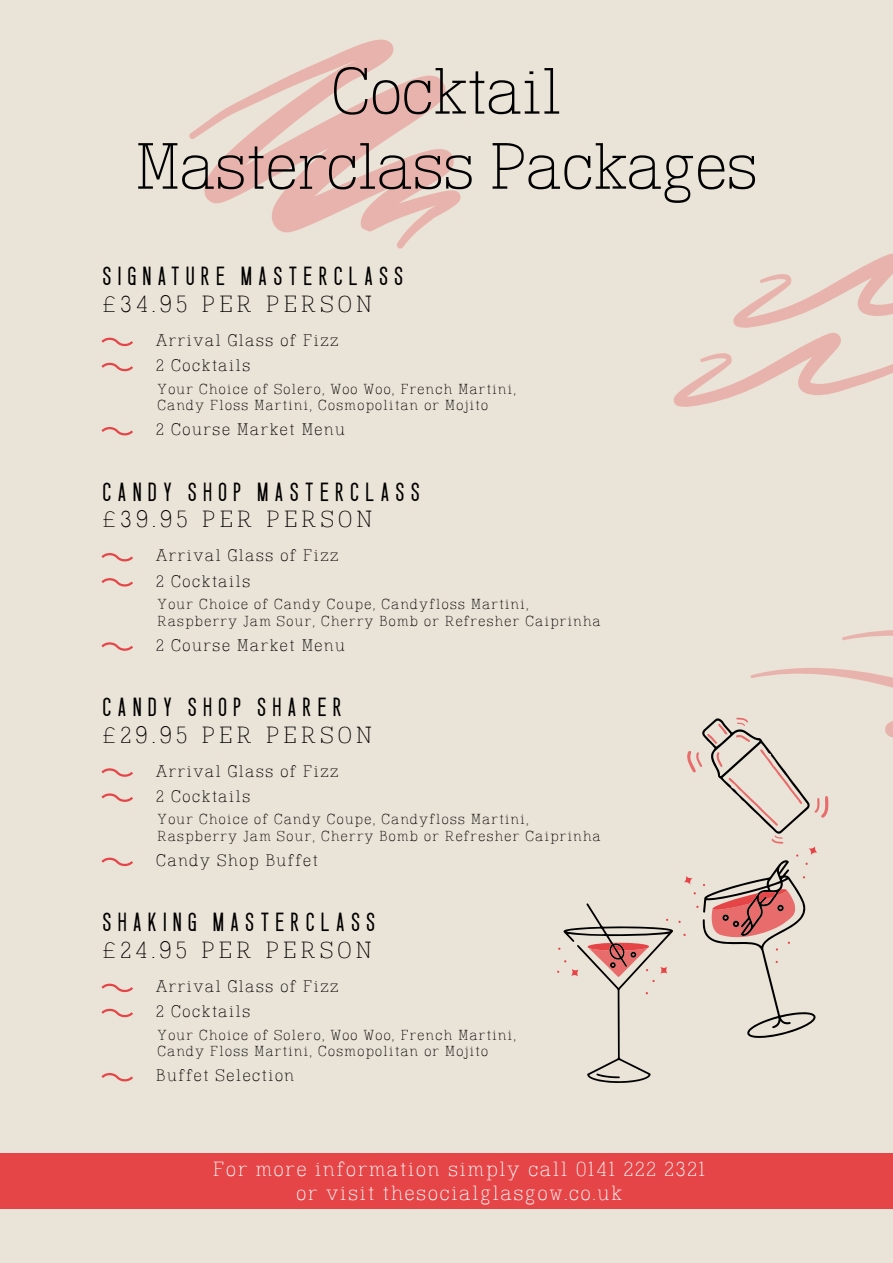
<style>
.page{position:relative;width:893px;height:1263px;background:#eae3d7}
.page>*{position:absolute;margin:0;border:0;box-sizing:border-box;transform-origin:0 0}
.t1{font:62.55px/75.2px "Dusseldorf";color:#000;text-align:center}
.t2{font:27px "Nike Total 90";letter-spacing:.2em;color:#000}
.t3{font:22.2px "Dusseldorf";letter-spacing:.2em;color:#000}
.t4{font:19.5px/23.4px "Dusseldorf";letter-spacing:.1em;color:#fff;text-align:center}
.t5{font:15.9px/25px "Dusseldorf";letter-spacing:.1em;color:#000}
.t6{font:13.8px/16.5px "Dusseldorf";letter-spacing:.1em;color:#000}
.s1{font-family:"Gotham";font-weight:200}
</style>
<div class="page">
<svg style="left:189px;top:40px;width:271px;height:209px"></svg>
<svg style="left:674px;top:253px;width:219px;height:154px"></svg>
<svg style="left:101px;top:338px;width:32px;height:9px"></svg>
<svg style="left:101px;top:363px;width:32px;height:9px"></svg>
<svg style="left:101px;top:427px;width:32px;height:9px"></svg>
<svg style="left:101px;top:553px;width:32px;height:9px"></svg>
<svg style="left:101px;top:578px;width:32px;height:9px"></svg>
<svg style="left:101px;top:642px;width:32px;height:9px"></svg>
<svg style="left:101px;top:768px;width:32px;height:9px"></svg>
<svg style="left:101px;top:793px;width:32px;height:9px"></svg>
<svg style="left:101px;top:858px;width:32px;height:9px"></svg>
<svg style="left:101px;top:984px;width:32px;height:9px"></svg>
<svg style="left:101px;top:1009px;width:32px;height:9px"></svg>
<svg style="left:101px;top:1073px;width:32px;height:9px"></svg>
<div style="left:0;top:1153px;width:893px;height:56px;background:#e64548"></div>
<svg style="left:557px;top:903px;width:129px;height:180px"></svg>
<svg style="left:684px;top:876px;width:9px;height:9px"></svg>
<svg style="left:808px;top:846px;width:9px;height:9px"></svg>
<svg style="left:693px;top:854px;width:123px;height:184px"></svg>
<svg style="left:687px;top:630px;width:206px;height:214px"></svg>
<h1 class="t1" style="left:135px;top:58px;width:624px">Cocktail<br>Masterclass Packages</h1>
<h2 class="t2" style="left:102px;top:262px;width:303px">SIGNATURE MASTERCLASS</h2>
<h3 class="t3" style="left:102px;top:293px;width:271px"><span class="s1">£</span>34.95 PER PERSON</h3>
<p class="t5" style="left:156px;top:329px;width:184px">Arrival Glass of Fizz<br>2 Cocktails</p>
<p class="t6" style="left:157px;top:382px;width:360px">Your Choice of Solero, Woo Woo, French Martini,<br>Candy Floss Martini, Cosmopolitan or Mojito</p>
<p class="t5" style="left:156px;top:418px;width:190px">2 Course Market Menu</p>
<h2 class="t2" style="left:102px;top:477px;width:319px">CANDY SHOP MASTERCLASS</h2>
<h3 class="t3" style="left:102px;top:509px;width:272px"><span class="s1">£</span>39.95 PER PERSON</h3>
<p class="t5" style="left:156px;top:544px;width:184px">Arrival Glass of Fizz<br>2 Cocktails</p>
<p class="t6" style="left:157px;top:597px;width:445px">Your Choice of Candy Coupe, Candyfloss Martini,<br>Raspberry Jam Sour, Cherry Bomb or Refresher Caiprinha</p>
<p class="t5" style="left:156px;top:634px;width:190px">2 Course Market Menu</p>
<h2 class="t2" style="left:102px;top:692px;width:242px">CANDY SHOP SHARER</h2>
<h3 class="t3" style="left:102px;top:724px;width:271px"><span class="s1">£</span>29.95 PER PERSON</h3>
<p class="t5" style="left:156px;top:760px;width:184px">Arrival Glass of Fizz<br>2 Cocktails</p>
<p class="t6" style="left:157px;top:812px;width:445px">Your Choice of Candy Coupe, Candyfloss Martini,<br>Raspberry Jam Sour, Cherry Bomb or Refresher Caiprinha</p>
<p class="t5" style="left:156px;top:849px;width:163px">Candy Shop Buffet</p>
<h2 class="t2" style="left:102px;top:907px;width:275px">SHAKING MASTERCLASS</h2>
<h3 class="t3" style="left:102px;top:939px;width:271px"><span class="s1">£</span>24.95 PER PERSON</h3>
<p class="t5" style="left:156px;top:975px;width:184px">Arrival Glass of Fizz<br>2 Cocktails</p>
<p class="t6" style="left:157px;top:1028px;width:360px">Your Choice of Solero, Woo Woo, French Martini,<br>Candy Floss Martini, Cosmopolitan or Mojito</p>
<p class="t5" style="left:156px;top:1064px;width:139px">Buffet Selection</p>
<h3 class="t4" style="left:213px;top:1159px;width:493px">For more information simply call 0141 222 2321 or visit thesocialglasgow.co.uk</h3>
</div>
